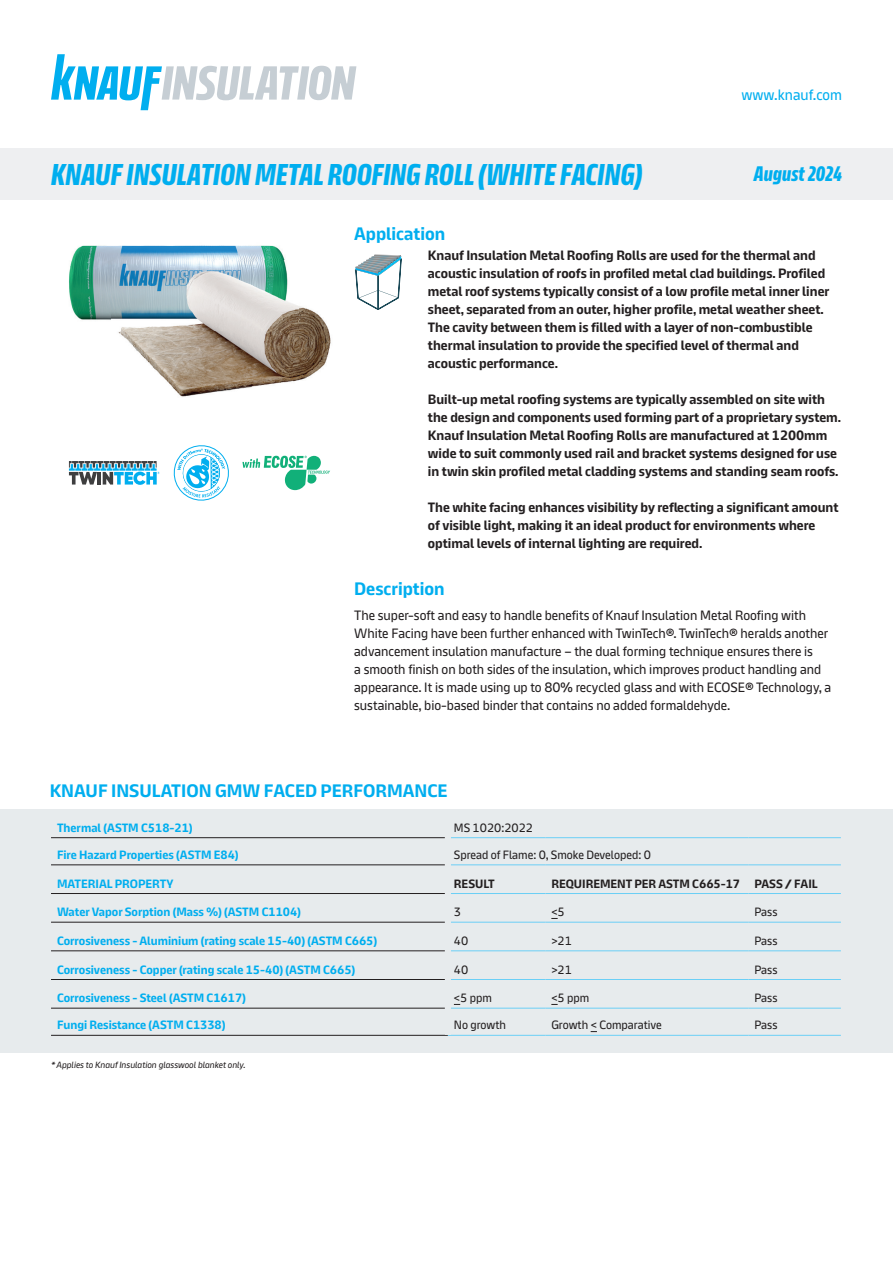
<style>
.page{position:relative;width:893px;height:1263px;background:#fff}
.page>*{position:absolute;margin:0;border:0;box-sizing:border-box;transform-origin:0 0}
.t1{font:700 30px "Knauf Head";letter-spacing:.01em;color:#00aeef}
.t2{font:700 21px "Knauf Head";letter-spacing:.01em;color:#00aeef}
.t3{font:700 18px "Knauf";color:#00aeef}
.t4{font:15px "Knauf";color:#00aeef}
.t5{font:700 13.5px/18px "Knauf";color:#231f20}
.t6{font:13.5px/18px "Knauf";color:#231f20}
.t7{font:700 12px "Knauf";color:#00aeef}
.t8{font:12px "Knauf";color:#231f20}
.t9{font:700 12px "Knauf";color:#231f20}
.t10{font:italic 9px "Knauf";color:#231f20}
</style>
<div class="page">
<div style="left:0;top:149px;width:893px;height:51px;background:#eeeff1"></div>
<svg style="left:355px;top:254px;width:47px;height:56px"></svg>
<svg style="left:242px;top:456px;width:88px;height:34px"></svg>
<svg style="left:173px;top:445px;width:56px;height:56px"></svg>
<svg style="left:69px;top:461px;width:91px;height:24px"></svg>
<div style="left:0;top:809px;width:893px;height:243px;background:#e7ebed"></div>
<hr style="left:51px;top:837px;width:394px;height:1px;background:#231f20">
<hr style="left:51px;top:864px;width:394px;height:1px;background:#231f20">
<hr style="left:51px;top:893px;width:394px;height:1px;background:#231f20">
<hr style="left:51px;top:922px;width:394px;height:1px;background:#231f20">
<hr style="left:51px;top:950px;width:394px;height:1px;background:#231f20">
<hr style="left:51px;top:979px;width:394px;height:1px;background:#231f20">
<hr style="left:51px;top:1008px;width:394px;height:1px;background:#231f20">
<hr style="left:51px;top:1035px;width:397px;height:1px;background:#231f20">
<hr style="left:451px;top:837px;width:94px;height:1px;background:#6bcff6">
<hr style="left:545px;top:837px;width:203px;height:1px;background:#6bcff6">
<hr style="left:748px;top:837px;width:93px;height:1px;background:#6bcff6">
<hr style="left:451px;top:864px;width:94px;height:1px;background:#6bcff6">
<hr style="left:545px;top:864px;width:203px;height:1px;background:#6bcff6">
<hr style="left:748px;top:864px;width:93px;height:1px;background:#6bcff6">
<hr style="left:451px;top:893px;width:94px;height:1px;background:#6bcff6">
<hr style="left:545px;top:893px;width:203px;height:1px;background:#6bcff6">
<hr style="left:748px;top:893px;width:93px;height:1px;background:#6bcff6">
<hr style="left:451px;top:922px;width:94px;height:1px;background:#6bcff6">
<hr style="left:545px;top:922px;width:203px;height:1px;background:#6bcff6">
<hr style="left:748px;top:922px;width:93px;height:1px;background:#6bcff6">
<hr style="left:451px;top:950px;width:94px;height:1px;background:#6bcff6">
<hr style="left:545px;top:950px;width:203px;height:1px;background:#6bcff6">
<hr style="left:748px;top:950px;width:93px;height:1px;background:#6bcff6">
<hr style="left:451px;top:979px;width:94px;height:1px;background:#6bcff6">
<hr style="left:545px;top:979px;width:203px;height:1px;background:#6bcff6">
<hr style="left:748px;top:979px;width:93px;height:1px;background:#6bcff6">
<hr style="left:451px;top:1008px;width:94px;height:1px;background:#6bcff6">
<hr style="left:545px;top:1008px;width:203px;height:1px;background:#6bcff6">
<hr style="left:748px;top:1008px;width:93px;height:1px;background:#6bcff6">
<hr style="left:448px;top:1035px;width:97px;height:1px;background:#6bcff6">
<hr style="left:545px;top:1035px;width:203px;height:1px;background:#6bcff6">
<hr style="left:748px;top:1035px;width:93px;height:1px;background:#6bcff6">
<img style="left:69px;top:245px;width:216px;height:75px">
<img style="left:293px;top:306px;width:38px;height:76px">
<img style="left:118px;top:331px;width:175px;height:66px">
<img style="left:111px;top:260px;width:188px;height:71px">
<svg style="left:51px;top:54px;width:305px;height:56px"></svg>
<h1 class="t1" style="left:51px;top:159px;width:593px">KNAUF INSULATION METAL ROOFING ROLL (WHITE FACING)</h1>
<h3 class="t3" style="left:354px;top:224px;width:93px">Application</h3>
<p class="t4" style="left:741px;top:86px;width:102px">www.knauf.com</p>
<h2 class="t2" style="left:754px;top:163px;width:90px">August 2024</h2>
<p class="t5" style="left:428px;top:246px;width:403px">Knauf Insulation Metal Roofing Rolls are used for the thermal and acoustic insulation of roofs in profiled metal clad buildings. Profiled metal roof systems typically consist of a low profile metal inner liner sheet, separated from an outer, higher profile, metal weather sheet.<br>The cavity between them is filled with a layer of non-combustible thermal insulation to provide the specified level of thermal and acoustic performance.</p>
<p class="t5" style="left:428px;top:390px;width:415px">Built-up metal roofing systems are typically assembled on site with the design and components used forming part of a proprietary system.<br>Knauf Insulation Metal Roofing Rolls are manufactured at 1200mm wide to suit commonly used rail and bracket systems designed for use in twin skin profiled metal cladding systems and standing seam roofs.</p>
<p class="t5" style="left:428px;top:498px;width:412px">The white facing enhances visibility by reflecting a significant amount of visible light, making it an ideal product for environments where optimal levels of internal lighting are required.</p>
<h3 class="t3" style="left:354px;top:579px;width:92px">Description</h3>
<p class="t6" style="left:354px;top:606px;width:479px">The super-soft and easy to handle benefits of Knauf Insulation Metal Roofing with White Facing have been further enhanced with TwinTech®. TwinTech® heralds another advancement insulation manufacture – the dual forming technique ensures there is<br>a smooth finish on both sides of the insulation, which improves product handling and appearance. It is made using up to 80% recycled glass and with ECOSE® Technology, a sustainable, bio-based binder that contains no added formaldehyde.</p>
<h3 class="t3" style="left:50px;top:781px;width:399px">KNAUF INSULATION GMW FACED PERFORMANCE</h3>
<p class="t7" style="left:57px;top:821px;width:137px">Thermal (ASTM C518-21)</p>
<p class="t8" style="left:454px;top:821px;width:81px">MS 1020:2022</p>
<p class="t7" style="left:57px;top:848px;width:183px">Fire Hazard Properties (ASTM E84)</p>
<p class="t8" style="left:454px;top:848px;width:199px">Spread of Flame: 0, Smoke Developed: 0</p>
<p class="t7" style="left:57px;top:877px;width:118px">MATERIAL PROPERTY</p>
<p class="t9" style="left:454px;top:877px;width:42px">RESULT</p>
<p class="t9" style="left:551px;top:877px;width:268px">REQUIREMENT PER ASTM C665-17 PASS / FAIL</p>
<p class="t7" style="left:57px;top:905px;width:245px">Water Vapor Sorption (Mass %) (ASTM C1104)</p>
<p class="t8" style="left:454px;top:905px;width:9px">3</p>
<p class="t8" style="left:551px;top:905px;width:15px">&lt;5</p>
<p class="t8" style="left:754px;top:905px;width:25px">Pass</p>
<p class="t7" style="left:57px;top:934px;width:322px">Corrosiveness - Aluminium (rating scale 15-40) (ASTM C665)</p>
<p class="t8" style="left:454px;top:934px;width:16px">40</p>
<p class="t8" style="left:551px;top:934px;width:22px">&gt;21</p>
<p class="t8" style="left:754px;top:934px;width:25px">Pass</p>
<p class="t7" style="left:57px;top:963px;width:300px">Corrosiveness - Copper (rating scale 15-40) (ASTM C665)</p>
<p class="t8" style="left:454px;top:963px;width:16px">40</p>
<p class="t8" style="left:551px;top:963px;width:22px">&gt;21</p>
<p class="t8" style="left:754px;top:963px;width:25px">Pass</p>
<p class="t7" style="left:57px;top:991px;width:190px">Corrosiveness - Steel (ASTM C1617)</p>
<p class="t8" style="left:454px;top:991px;width:39px">&lt;5 ppm</p>
<p class="t8" style="left:551px;top:991px;width:39px">&lt;5 ppm</p>
<p class="t8" style="left:754px;top:991px;width:25px">Pass</p>
<p class="t7" style="left:57px;top:1018px;width:170px">Fungi Resistance (ASTM C1338)</p>
<p class="t8" style="left:454px;top:1018px;width:54px">No growth</p>
<p class="t8" style="left:551px;top:1018px;width:112px">Growth &lt; Comparative</p>
<p class="t8" style="left:754px;top:1018px;width:25px">Pass</p>
<p class="t10" style="left:51px;top:1060px;width:196px">* Applies to Knauf Insulation glasswool blanket only.</p>
</div>
